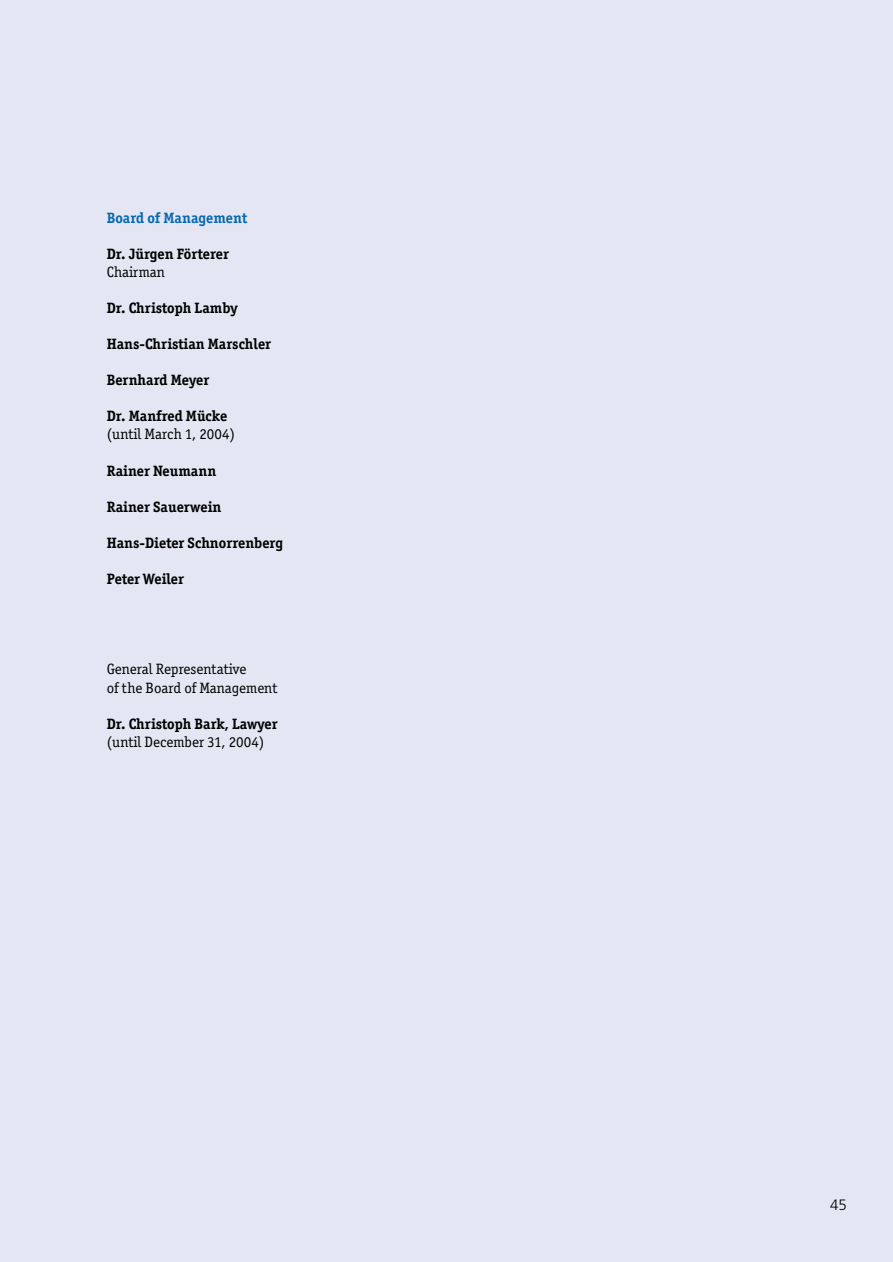
<style>
.page{position:relative;width:893px;height:1262px;background:#fff}
.page>*{position:absolute;margin:0;border:0;box-sizing:border-box;transform-origin:0 0}
.t1{font:700 15px "Officina Ser ITC";color:#000}
.t2{font:15px/18px "Officina Ser ITC";color:#000}
.t3{font:700 15px "Officina Ser ITC";color:#0768b2}
.t4{font:300 15px "Frutiger LT";color:#000}
</style>
<div class="page">
<div style="left:0;top:0;width:892px;height:1262px;background:#e4e7f3"></div>
<p class="t3" style="left:107px;top:212px;width:142px">Board of Management</p>
<p class="t1" style="left:107px;top:248px;width:124px">Dr. Jürgen Förterer</p>
<p class="t2" style="left:107px;top:264px;width:60px">Chairman</p>
<p class="t1" style="left:107px;top:302px;width:132px">Dr. Christoph Lamby</p>
<p class="t1" style="left:107px;top:338px;width:166px">Hans-Christian Marschler</p>
<p class="t1" style="left:107px;top:374px;width:104px">Bernhard Meyer</p>
<p class="t1" style="left:107px;top:411px;width:122px">Dr. Manfred Mücke</p>
<p class="t2" style="left:107px;top:426px;width:130px">(until March 1, 2004)</p>
<p class="t1" style="left:107px;top:465px;width:111px">Rainer Neumann</p>
<p class="t1" style="left:107px;top:501px;width:116px">Rainer Sauerwein</p>
<p class="t1" style="left:107px;top:537px;width:178px">Hans-Dieter Schnorrenberg</p>
<p class="t1" style="left:107px;top:573px;width:79px">Peter Weiler</p>
<p class="t2" style="left:107px;top:661px;width:172px">General Representative<br>of the Board of Management</p>
<p class="t1" style="left:107px;top:718px;width:172px">Dr. Christoph Bark, Lawyer</p>
<p class="t2" style="left:107px;top:734px;width:159px">(until December 31, 2004)</p>
<p class="t4" style="left:830px;top:1198px;width:18px">45</p>
</div>
